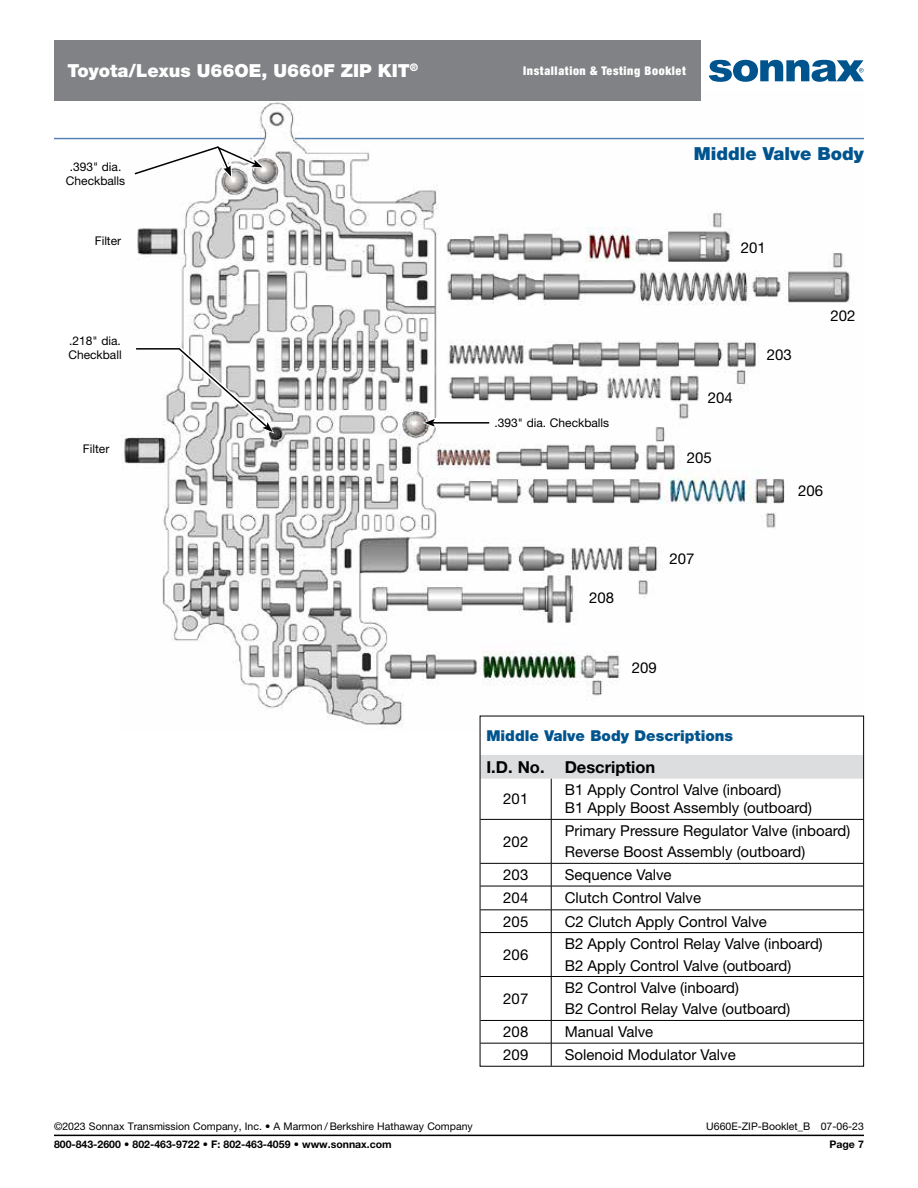
<style>
.page{position:relative;width:918px;height:1188px;background:#fff}
.page>*{position:absolute;margin:0;border:0;box-sizing:border-box;transform-origin:0 0}
.t1{font:900 18px "Helvetica Neue LT Std";color:#fff}
.t2{font:900 18px "Helvetica Neue LT Std";color:#00548e}
.t3{font:700 16.5px "Helvetica Neue LT Std";color:#000}
.t4{font:15px/21.3px "Helvetica Neue LT Std";color:#000}
.t5{font:900 15px "Helvetica Neue LT Std";color:#00548e}
.t6{font:12px/14.4px "Helvetica Neue LT Std";color:#000;text-align:center}
.t7{font:900 condensed 12px "Helvetica Neue LT Std";letter-spacing:.05em;color:#fff}
.t8{font:10.5px "Helvetica Neue LT Std";color:#000}
.t9{font:700 10.5px "Helvetica Neue LT Std";color:#000}
</style>
<div class="page">
<img style="left:122px;top:102px;width:742px;height:629px">
<svg style="left:133px;top:139px;width:132px;height:40px"></svg>
<svg style="left:132px;top:344px;width:142px;height:90px"></svg>
<hr style="left:435px;top:421px;width:54px;height:4px;background:#fff">
<hr style="left:433px;top:422px;width:56px;height:2px;background:#000">
<svg style="left:422px;top:415px;width:21px;height:15px"></svg>
<div style="left:480px;top:716px;width:384px;height:350px;background:#fff"></div>
<div style="left:482px;top:755px;width:380px;height:24px;background:#dcddde"></div>
<hr style="left:551px;top:779px;width:1px;height:40px;background:#000">
<hr style="left:480px;top:819px;width:71px;height:1px;background:#000">
<hr style="left:551px;top:819px;width:312px;height:1px;background:#000">
<hr style="left:551px;top:820px;width:1px;height:43px;background:#000">
<hr style="left:480px;top:863px;width:71px;height:1px;background:#000">
<hr style="left:551px;top:863px;width:312px;height:1px;background:#000">
<hr style="left:480px;top:886px;width:71px;height:1px;background:#000">
<hr style="left:551px;top:886px;width:312px;height:1px;background:#000">
<hr style="left:480px;top:910px;width:71px;height:1px;background:#000">
<hr style="left:551px;top:910px;width:312px;height:1px;background:#000">
<svg style="left:551px;top:864px;width:1px;height:68px"></svg>
<hr style="left:480px;top:932px;width:71px;height:1px;background:#000">
<hr style="left:551px;top:932px;width:312px;height:1px;background:#000">
<hr style="left:551px;top:933px;width:1px;height:43px;background:#000">
<hr style="left:480px;top:976px;width:71px;height:1px;background:#000">
<hr style="left:551px;top:976px;width:312px;height:1px;background:#000">
<hr style="left:551px;top:977px;width:1px;height:43px;background:#000">
<hr style="left:480px;top:1020px;width:71px;height:1px;background:#000">
<hr style="left:551px;top:1020px;width:312px;height:1px;background:#000">
<hr style="left:480px;top:1043px;width:71px;height:1px;background:#000">
<hr style="left:551px;top:1043px;width:312px;height:1px;background:#000">
<svg style="left:551px;top:1021px;width:1px;height:44px"></svg>
<hr style="left:295px;top:138px;width:569px;height:1px;background:#5783b3">
<hr style="left:54px;top:138px;width:211px;height:1px;background:#5783b3">
<hr style="left:54px;top:1135px;width:810px;height:1px;background:#000">
<svg style="left:709px;top:60px;width:155px;height:22px"></svg>
<div style="left:54px;top:40px;width:647px;height:61px;background:#808285"></div>
<p class="t1" style="left:68px;top:60px;width:352px">Toyota/Lexus U66OE, U660F ZIP KIT<sup>®</sup></p>
<p class="t7" style="left:523px;top:63px;width:164px">Installation &amp; Testing Booklet</p>
<p class="t6" style="left:66px;top:159px;width:61px">.393" dia.<br>Checkballs</p>
<p class="t6" style="left:95px;top:234px;width:28px">Filter</p>
<p class="t6" style="left:68px;top:333px;width:55px;text-align:left">.218" dia.<br>Checkball</p>
<p class="t6" style="left:495px;top:415px;width:116px">.393" dia. Checkballs</p>
<p class="t2" style="left:694px;top:143px;width:172px">Middle Valve Body</p>
<p class="t4" style="left:741px;top:236px;width:27px">201</p>
<p class="t4" style="left:708px;top:387px;width:27px">204</p>
<p class="t4" style="left:767px;top:343px;width:27px">203</p>
<p class="t4" style="left:830px;top:305px;width:27px">202</p>
<p class="t6" style="left:83px;top:441px;width:28px">Filter</p>
<p class="t4" style="left:687px;top:447px;width:27px">205</p>
<p class="t4" style="left:589px;top:586px;width:27px">208</p>
<p class="t4" style="left:670px;top:548px;width:27px">207</p>
<p class="t4" style="left:632px;top:657px;width:27px">209</p>
<p class="t4" style="left:798px;top:479px;width:27px">206</p>
<p class="t5" style="left:486px;top:727px;width:248px">Middle Valve Body Descriptions</p>
<p class="t3" style="left:486px;top:757px;width:171px">I.D. No. Description</p>
<p class="t4" style="left:503px;top:788px;width:27px">201</p>
<p class="t4" style="left:565px;top:781px;width:249px;line-height:18px">B1 Apply Control Valve (inboard)<br>B1 Apply Boost Assembly (outboard)</p>
<p class="t4" style="left:503px;top:831px;width:27px">202</p>
<p class="t4" style="left:565px;top:820px;width:287px">Primary Pressure Regulator Valve (inboard)<br>Reverse Boost Assembly (outboard)</p>
<p class="t4" style="left:503px;top:864px;width:27px">203</p>
<p class="t4" style="left:565px;top:864px;width:108px">Sequence Valve</p>
<p class="t4" style="left:503px;top:887px;width:27px">204</p>
<p class="t4" style="left:565px;top:887px;width:138px">Clutch Control Valve</p>
<p class="t4" style="left:503px;top:910px;width:27px">205</p>
<p class="t4" style="left:565px;top:910px;width:204px">C2 Clutch Apply Control Valve</p>
<p class="t4" style="left:503px;top:944px;width:27px">206</p>
<p class="t4" style="left:565px;top:933px;width:260px">B2 Apply Control Relay Valve (inboard)<br>B2 Apply Control Valve (outboard)</p>
<p class="t4" style="left:503px;top:988px;width:27px">207</p>
<p class="t4" style="left:565px;top:977px;width:227px">B2 Control Valve (inboard)<br>B2 Control Relay Valve (outboard)</p>
<p class="t4" style="left:503px;top:1021px;width:27px">208</p>
<p class="t4" style="left:565px;top:1021px;width:90px">Manual Valve</p>
<p class="t4" style="left:503px;top:1044px;width:27px">209</p>
<p class="t4" style="left:565px;top:1044px;width:173px">Solenoid Modulator Valve</p>
<p class="t8" style="left:54px;top:1120px;width:420px">©2023 Sonnax Transmission Company, Inc. • A Marmon / Berkshire Hathaway Company</p>
<p class="t8" style="left:706px;top:1120px;width:159px">U660E-ZIP-Booklet_B 07-06-23</p>
<p class="t9" style="left:54px;top:1138px;width:339px">800-843-2600 • 802-463-9722 • F: 802-463-4059 • www.sonnax.com</p>
<p class="t9" style="left:829px;top:1138px;width:36px">Page 7</p>
</div>
